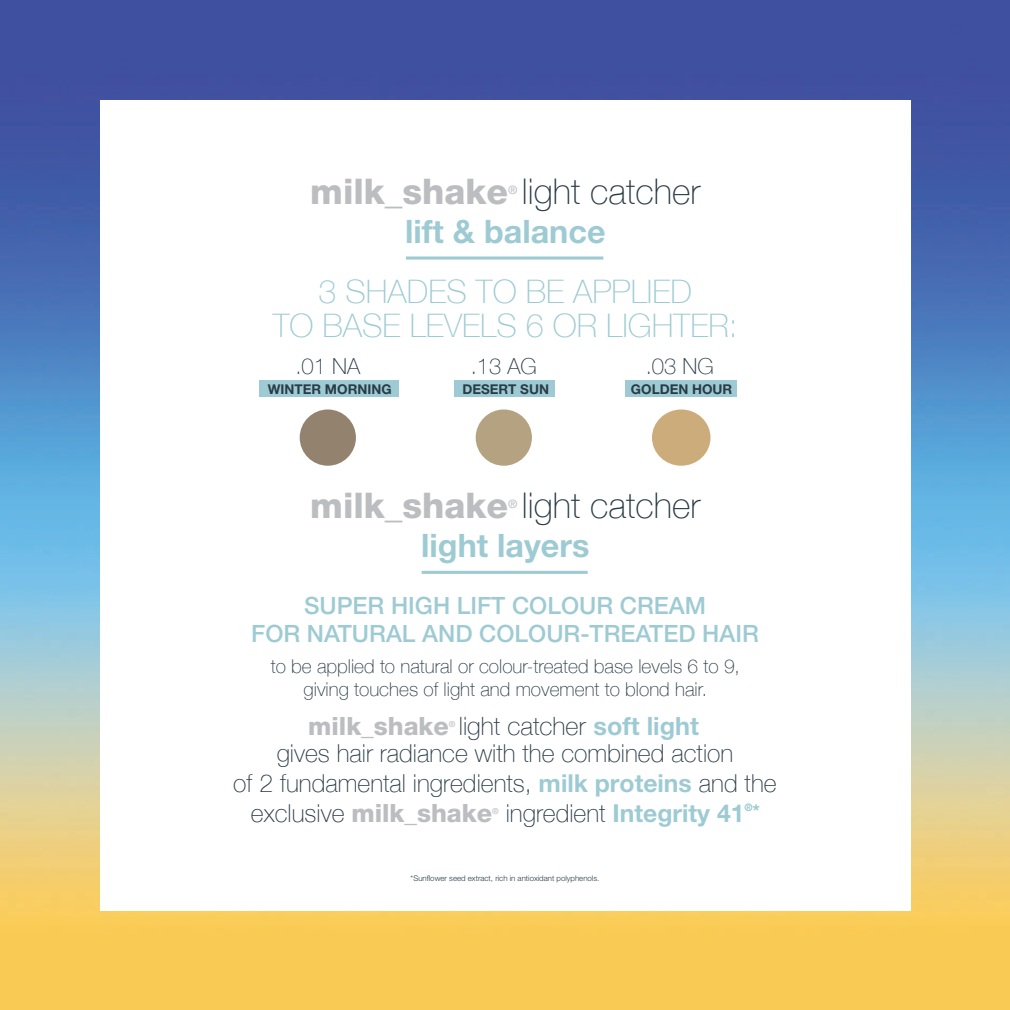
<style>
.page{position:relative;width:1010px;height:1010px;background:#fff}
.page>*{position:absolute;margin:0;border:0;box-sizing:border-box;transform-origin:0 0}
.t1{font:100 35.32px "Helvetica Neue";color:#293b46}
.t2{font:100 32.4px/33.8px "Helvetica Neue";color:#9ecbd3;text-align:center}
.t3{font:700 32.4px "Helvetica Neue LT Pro";color:#9ecbd3}
.t4{font:100 25.2px "Helvetica Neue";color:#293b46}
.t5{font:800 25.2px "Helvetica Neue LT Std";color:#bcbdc0}
.t6{font:100 24.75px/29.7px "Helvetica Neue";color:#293b46;text-align:center}
.t7{font:700 24.75px "Helvetica Neue LT Pro";color:#9ecbd3}
.t8{font:500 23.85px/28.6px "Helvetica Neue LT Pro";color:#9ecbd3;text-align:center}
.t9{font:100 22.05px "Helvetica Neue";color:#293b46}
.t10{font:100 19.12px/22.9px "Helvetica Neue";color:#293b46;text-align:center}
.t11{font:700 13.5px "Helvetica Neue LT Pro";color:#293b46}
.t12{font:500 11.7px "Helvetica Neue LT Pro";color:#bcbdc0}
.t13{font:700 condensed 10.35px "Helvetica Neue";color:#9ecbd3}
.t14{font:500 8.33px "Helvetica Neue LT Pro";color:#bcbdc0}
.t15{font:300 7.88px "Helvetica Neue LT Pro";color:#293b46}
.s1{font-family:"Helvetica Neue LT Std";font-weight:800;color:#bcbdc0}
.s2{font-family:"Helvetica Neue LT Pro";font-weight:700;color:#9ecbd3}
.s3{font-family:"Helvetica Neue";font-weight:100;font-size:24.75px;color:#293b46}
.s4{font-family:"Helvetica Neue";font-weight:100;color:#293b46}
.s5{font-size:17.78px}
</style>
<div class="page">
<img style="left:0;top:0;width:1010px;height:1010px">
<div style="left:100px;top:100px;width:810px;height:810px;background:#fff"></div>
<hr style="left:406px;top:256px;width:197px;height:3px;background:#9ecbd3">
<hr style="left:422px;top:571px;width:165px;height:3px;background:#9ecbd3">
<div style="left:300px;top:409px;width:56px;height:57px;background:#93836e;border-radius:50%"></div>
<div style="left:260px;top:380px;width:139px;height:16px;background:#9ecbd3"></div>
<div style="left:476px;top:409px;width:56px;height:57px;background:#b4a280;border-radius:50%"></div>
<div style="left:454px;top:380px;width:101px;height:16px;background:#9ecbd3"></div>
<div style="left:652px;top:409px;width:58px;height:57px;background:#ccac7b;border-radius:50%"></div>
<div style="left:625px;top:380px;width:112px;height:16px;background:#9ecbd3"></div>
<h1 class="t1" style="left:310px;top:164px;width:392px"><span class="s1">milk_shake</span> light catcher</h1>
<p class="t12" style="left:508px;top:183px;width:11px">®</p>
<h2 class="t3" style="left:405px;top:211px;width:202px">lift &amp; balance</h2>
<h2 class="t2" style="left:273px;top:273px;width:467px">3 SHADES TO BE APPLIED<br>TO BASE LEVELS 6 OR LIGHTER:</h2>
<p class="t9" style="left:295px;top:349px;width:66px">.01 NA</p>
<p class="t11" style="left:268px;top:380px;width:125px">WINTER MORNING</p>
<p class="t9" style="left:471px;top:349px;width:68px">.13 AG</p>
<p class="t11" style="left:462px;top:380px;width:88px">DESERT SUN</p>
<p class="t9" style="left:646px;top:349px;width:70px">.03 NG</p>
<p class="t11" style="left:631px;top:380px;width:103px">GOLDEN HOUR</p>
<h1 class="t1" style="left:310px;top:478px;width:392px"><span class="s1">milk_shake</span> light catcher</h1>
<p class="t12" style="left:508px;top:497px;width:11px">®</p>
<h2 class="t3" style="left:421px;top:525px;width:170px">light layers</h2>
<p class="t8" style="left:251px;top:591px;width:509px">SUPER HIGH LIFT COLOUR CREAM<br>FOR NATURAL AND COLOUR-TREATED HAIR</p>
<p class="t10" style="left:271px;top:654px;width:470px">to be applied to natural or colour-treated base levels 6 to 9, giving touches of light and movement to blond hair.</p>
<h3 class="t4" style="left:308px;top:706px;width:392px"><span class="s1">milk_shake</span> light catcher <span class="s2">soft light</span></h3>
<p class="t14" style="left:449px;top:718px;width:8px">®</p>
<p class="t6" style="left:233px;top:737px;width:545px">gives hair radiance with the combined action<br>of 2 fundamental ingredients, <span class="s2">milk proteins</span> and the</p>
<h3 class="t5" style="left:251px;top:798px;width:243px"><span class="s3">exclusive</span> milk_shake</h3>
<p class="t14" style="left:492px;top:806px;width:8px">®</p>
<p class="t7" style="left:506px;top:797px;width:240px"><span class="s4">ingredient</span> Integrity 41</p>
<p class="t13" style="left:744px;top:799px;width:17px">®<span class="s5">*</span></p>
<p class="t15" style="left:411px;top:873px;width:190px">*Sunflower seed extract, rich in antioxidant polyphenols.</p>
</div>
